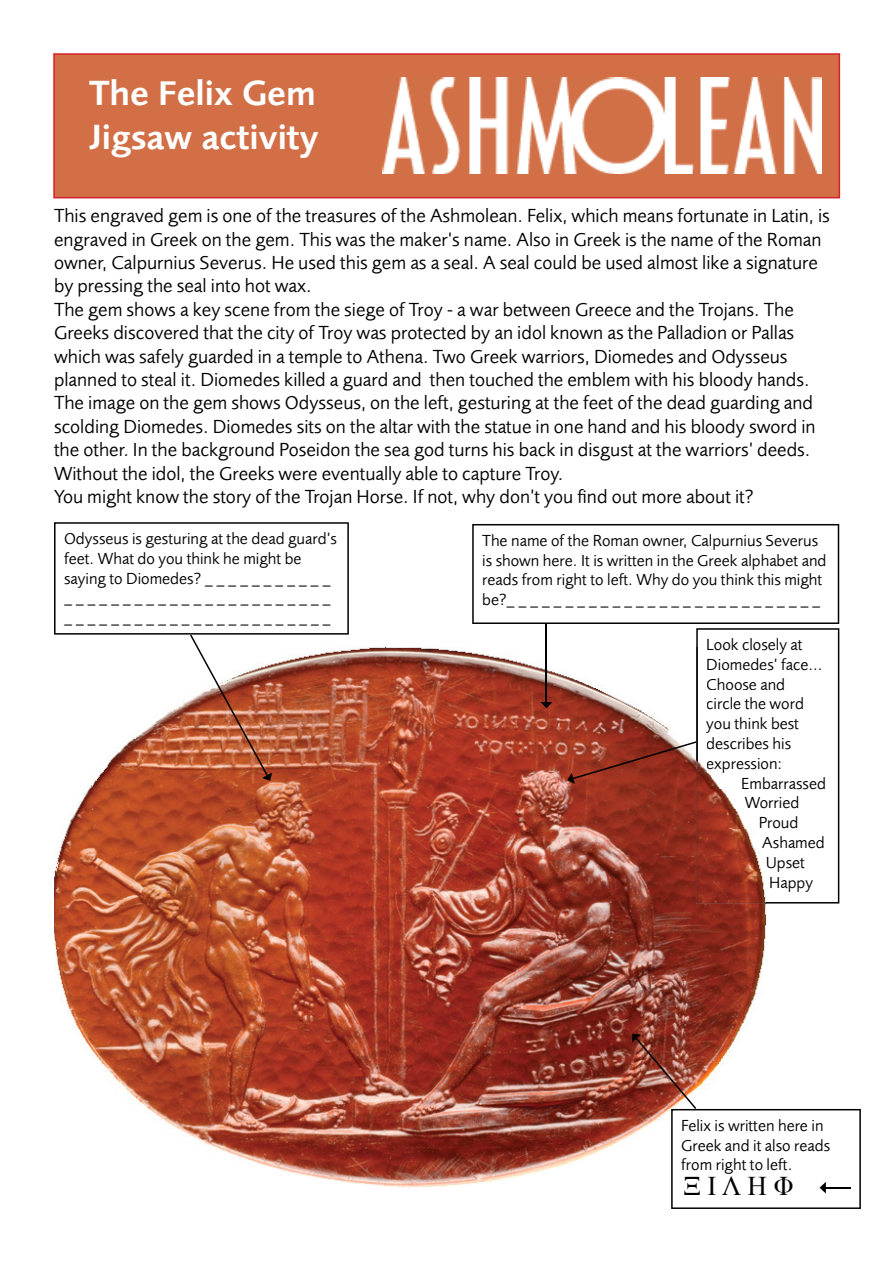
<style>
.page{position:relative;width:893px;height:1263px;background:#fff}
.page>*{position:absolute;margin:0;border:0;box-sizing:border-box;transform-origin:0 0}
.t1{font:600 36px/43.2px "Foundry Sans";color:#fff}
.t2{font:27px "Times New Roman";color:#000}
.t3{font:19.5px/23.4px "Foundry Sans";color:#000}
.t4{font:16.5px/19.8px "Foundry Sans";color:#000}
</style>
<div class="page">
<img style="left:54px;top:647px;width:713px;height:541px">
<div style="left:53px;top:53px;width:787px;height:145px;background:#d26f47"></div>
<img style="left:383px;top:78px;width:438px;height:96px">
<svg style="left:472px;top:524px;width:367px;height:380px"></svg>
<svg style="left:632px;top:1034px;width:228px;height:175px"></svg>
<svg style="left:54px;top:522px;width:295px;height:259px"></svg>
<h1 class="t1" style="left:89px;top:75px;width:231px">The Felix Gem<br>Jigsaw activity</h1>
<p class="t3" style="left:54px;top:206px;width:777px">This engraved gem is one of the treasures of the Ashmolean. Felix, which means fortunate in Latin, is engraved in Greek on the gem. This was the maker’s name. Also in Greek is the name of the Roman owner, Calpurnius Severus. He used this gem as a seal. A seal could be used almost like a signature by pressing the seal into hot wax.<br>The gem shows a key scene from the siege of Troy - a war between Greece and the Trojans. The Greeks discovered that the city of Troy was protected by an idol known as the Palladion or Pallas which was safely guarded in a temple to Athena. Two Greek warriors, Diomedes and Odysseus planned to steal it. Diomedes killed a guard and then touched the emblem with his bloody hands.<br>The image on the gem shows Odysseus, on the left, gesturing at the feet of the dead guarding and scolding Diomedes. Diomedes sits on the altar with the statue in one hand and his bloody sword in the other. In the background Poseidon the sea god turns his back in disgust at the warriors’ deeds.<br>Without the idol, the Greeks were eventually able to capture Troy.<br>You might know the story of the Trojan Horse. If not, why don’t you find out more about it?</p>
<p class="t4" style="left:64px;top:530px;width:274px">Odysseus is gesturing at the dead guard’s feet. What do you think he might be saying to Diomedes? _ _ _ _ _ _ _ _ _ _ _ _ _ _ _ _ _ _ _ _ _ _ _ _ _ _ _ _ _ _ _ _ _ _ _ _ _ _ _ _ _ _ _ _ _ _ _ _ _ _ _ _ _ _ _ _ _</p>
<p class="t4" style="left:482px;top:532px;width:346px">The name of the Roman owner, Calpurnius Severus is shown here. It is written in the Greek alphabet and reads from right to left. Why do you think this might be?_ _ _ _ _ _ _ _ _ _ _ _ _ _ _ _ _ _ _ _ _ _ _ _ _ _ _</p>
<p class="t4" style="left:706px;top:636px;width:118px">Look closely at<br>Diomedes’ face...<br>Choose and circle the word you think best describes his expression:</p>
<p class="t4" style="left:741px;top:775px;width:86px">Embarrassed</p>
<p class="t4" style="left:744px;top:794px;width:56px">Worried</p>
<p class="t4" style="left:758px;top:814px;width:41px">Proud</p>
<p class="t4" style="left:762px;top:834px;width:64px">Ashamed</p>
<p class="t4" style="left:765px;top:854px;width:41px">Upset</p>
<p class="t4" style="left:769px;top:874px;width:45px">Happy</p>
<p class="t4" style="left:681px;top:1117px;width:151px">Felix is written here in<br>Greek and it also reads from right to left.</p>
<h2 class="t2" style="left:683px;top:1170px;width:111px">Ξ Ι Λ Η Φ</h2>
</div>
